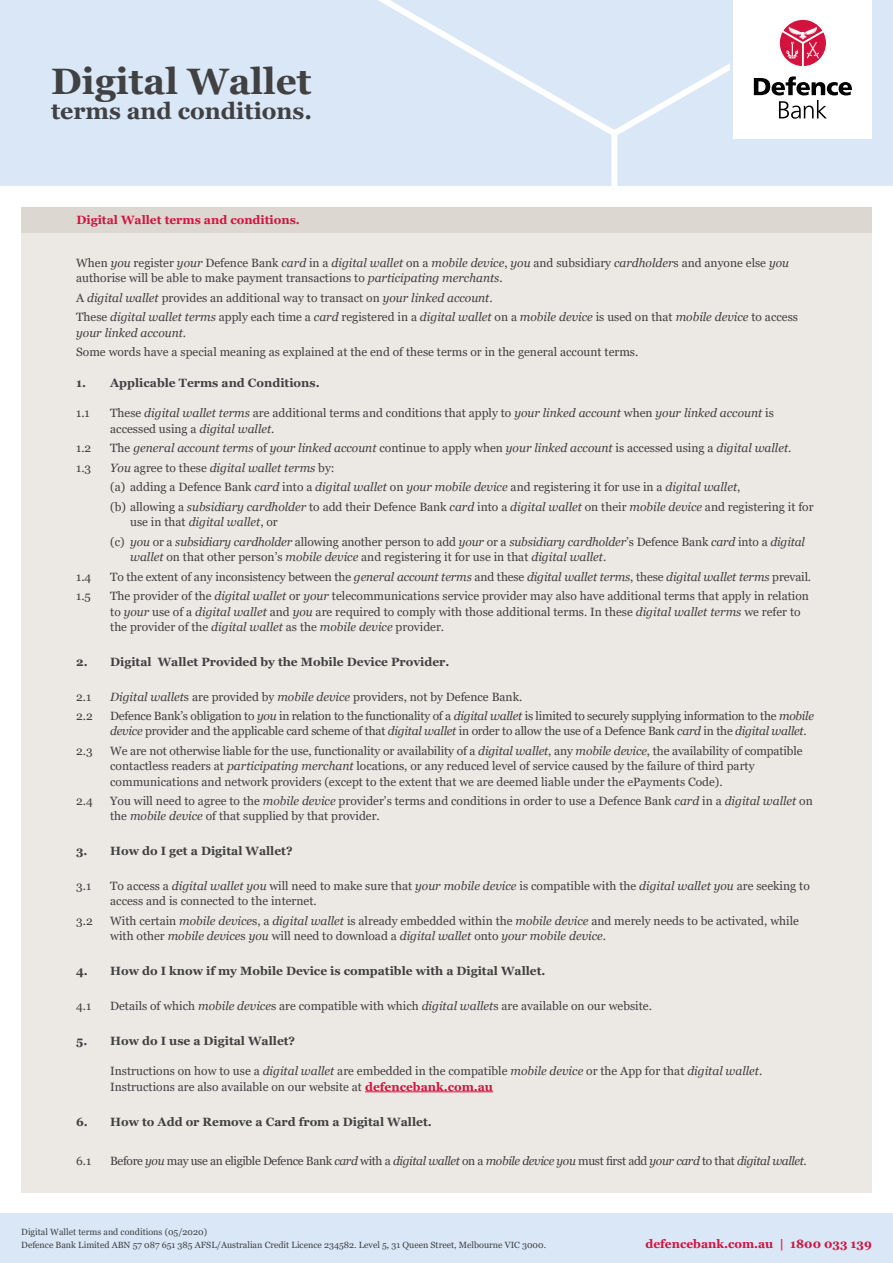
<style>
.page{position:relative;width:893px;height:1263px;background:#fff}
.page>*{position:absolute;margin:0;border:0;box-sizing:border-box;transform-origin:0 0}
.t1{font:700 36.75px "Georgia";color:#414042}
.t2{font:700 23.1px "Georgia";color:#414042}
.t3{font:12px/15.3px "Georgia";color:#414042}
.t4{font:italic 12px/19.5px "Georgia";color:#414042}
.t5{font:12px/15.3px "Georgia";letter-spacing:-.02em;color:#414042}
.t6{font:700 12px "Georgia";color:#414042}
.t7{font:12px "Georgia";letter-spacing:-.03em;color:#414042}
.t8{font:700 12px "Georgia";color:#d3133e}
.t9{font:9px "Georgia";color:#414042}
.s1{font-style:italic}
.s2{font-style:normal}
.s3{font-weight:700;color:#d3133e}
</style>
<div class="page">
<div style="left:0;top:0;width:893px;height:186px;background:#d9e7f6"></div>
<svg style="left:378px;top:0;width:228px;height:132px"></svg>
<div style="left:611px;top:133px;width:6px;height:53px;background:#fff"></div>
<svg style="left:606px;top:0;width:266px;height:142px"></svg>
<div style="left:0;top:1213px;width:893px;height:50px;background:#d9e7f6"></div>
<div style="left:21px;top:207px;width:851px;height:985px;background:#ece9e4"></div>
<div style="left:21px;top:207px;width:851px;height:25px;background:#dcd7d1"></div>
<hr style="left:365px;top:1091px;width:128px;height:1px;background:#d3133e">
<h1 class="t1" style="left:51px;top:58px;width:262px">Digital Wallet</h1>
<h2 class="t2" style="left:51px;top:97px;width:263px">terms and conditions.</h2>
<p class="t8" style="left:77px;top:212px;width:225px">Digital Wallet terms and conditions.</p>
<p class="t3" style="left:76px;top:255px;width:714px">When <span class="s1">you</span> register <span class="s1">your</span> Defence Bank <span class="s1">card</span> in a <span class="s1">digital wallet</span> on a <span class="s1">mobile device</span>, <span class="s1">you</span> and subsidiary <span class="s1">cardholder</span>s and anyone else <span class="s1">you </span>authorise will be able to make payment transactions to <span class="s1">participating merchants.</span></p>
<p class="t3" style="left:76px;top:288px;width:723px;line-height:19.5px">A <span class="s1">digital wallet</span> provides an additional way to transact on <span class="s1">your linked account</span>.<br>These <span class="s1">digital wallet terms</span> apply each time a <span class="s1">card</span> registered in a <span class="s1">digital wallet</span> on a <span class="s1">mobile device</span> is used on that <span class="s1">mobile device</span> to access</p>
<p class="t3" style="left:76px;top:323px;width:564px;line-height:19.5px"><span class="s1">your linked account</span>.<br>Some words have a special meaning as explained at the end of these terms or in the general account terms.</p>
<p class="t6" style="left:76px;top:375px;width:245px">1. Applicable Terms and Conditions.</p>
<p class="t3" style="left:76px;top:406px;width:15px">1.1</p>
<p class="t3" style="left:110px;top:406px;width:665px">These <span class="s1">digital wallet terms</span> are additional terms and conditions that apply to <span class="s1">your linked account</span> when <span class="s1">your linked account</span> is accessed using a <span class="s1">digital wallet</span>.</p>
<p class="t3" style="left:76px;top:441px;width:17px">1.2</p>
<p class="t4" style="left:110px;top:438px;width:683px"><span class="s2">The</span> general account terms <span class="s2">of</span> your linked account <span class="s2">continue to apply when</span> your linked account <span class="s2">is accessed using a</span> digital wallet<span class="s2">.</span></p>
<p class="t3" style="left:76px;top:460px;width:17px">1.3</p>
<p class="t3" style="left:110px;top:458px;width:705px;line-height:19.5px"><span class="s1">You</span> agree to these <span class="s1">digital wallet terms</span> by:<br>(a) adding a Defence Bank <span class="s1">card</span> into a <span class="s1">digital wallet</span> on <span class="s1">your mobile device</span> and registering it for use in a <span class="s1">digital wallet</span>,<br>(b) allowing a <span class="s1">subsidiary cardholder</span> to add their Defence Bank <span class="s1">card</span> into a <span class="s1">digital wallet</span> on their <span class="s1">mobile device</span> and registering it for</p>
<p class="t4" style="left:110px;top:512px;width:696px;text-indent:20px"><span class="s2">use in that</span> digital wallet<span class="s2">, or<br>(c)</span> you <span class="s2">or a</span> subsidiary cardholder <span class="s2">allowing another person to add</span> your <span class="s2">or a</span> subsidiary cardholder<span class="s2">’s Defence Bank</span> card <span class="s2">into a</span> digital</p>
<p class="t3" style="left:130px;top:549px;width:478px"><span class="s1">wallet</span> on that other person’s <span class="s1">mobile device</span> and registering it for use in that <span class="s1">digital wallet</span>.</p>
<p class="t3" style="left:76px;top:569px;width:17px">1.4</p>
<p class="t3" style="left:110px;top:569px;width:702px">To the extent of any inconsistency between the <span class="s1">general account terms</span> and these <span class="s1">digital wallet terms</span>, these <span class="s1">digital wallet terms</span> prevail.</p>
<p class="t3" style="left:76px;top:589px;width:16px">1.5</p>
<p class="t3" style="left:110px;top:589px;width:700px">The provider of the <span class="s1">digital wallet</span> or <span class="s1">your</span> telecommunications service provider may also have additional terms that apply in relation to <span class="s1">your</span> use of a <span class="s1">digital wallet</span> and <span class="s1">you</span> are required to comply with those additional terms. In these <span class="s1">digital wallet terms</span> we refer to the provider of the <span class="s1">digital wallet</span> as the <span class="s1">mobile device</span> provider.</p>
<p class="t6" style="left:76px;top:654px;width:375px">2. Digital Wallet Provided by the Mobile Device Provider.</p>
<p class="t3" style="left:76px;top:689px;width:17px">2.1</p>
<p class="t3" style="left:110px;top:689px;width:414px"><span class="s1">Digital wallet</span>s are provided by <span class="s1">mobile device</span> providers, not by Defence Bank.</p>
<p class="t3" style="left:76px;top:708px;width:18px">2.2</p>
<p class="t5" style="left:110px;top:708px;width:705px">Defence Bank’s obligation to <span class="s1">you</span> in relation to the functionality of a <span class="s1">digital wallet</span> is limited to securely supplying information to the <span class="s1">mobile device</span> provider and the applicable card scheme of that <span class="s1">digital wallet</span> in order to allow the use of a Defence Bank <span class="s1">card</span> in the <span class="s1">digital wallet</span>.</p>
<p class="t3" style="left:76px;top:743px;width:18px">2.3</p>
<p class="t3" style="left:110px;top:743px;width:694px">We are not otherwise liable for the use, functionality or availability of a <span class="s1">digital wallet</span>, any <span class="s1">mobile device</span>, the availability of compatible contactless readers at <span class="s1">participating merchant</span> locations, or any reduced level of service caused by the failure of third party communications and network providers (except to the extent that we are deemed liable under the ePayments Code).</p>
<p class="t3" style="left:76px;top:793px;width:18px">2.4</p>
<p class="t3" style="left:110px;top:793px;width:704px">You will need to agree to the <span class="s1">mobile device</span> provider’s terms and conditions in order to use a Defence Bank <span class="s1">card</span> in a <span class="s1">digital wallet</span> on the <span class="s1">mobile device</span> of that supplied by that provider.</p>
<p class="t6" style="left:76px;top:843px;width:218px">3. How do I get a Digital Wallet?</p>
<p class="t3" style="left:76px;top:878px;width:17px">3.1</p>
<p class="t3" style="left:110px;top:878px;width:701px">To access a <span class="s1">digital wallet you</span> will need to make sure that <span class="s1">your mobile device</span> is compatible with the <span class="s1">digital wallet you</span> are seeking to access and is connected to the internet.</p>
<p class="t3" style="left:76px;top:913px;width:18px">3.2</p>
<p class="t3" style="left:110px;top:913px;width:690px">With certain <span class="s1">mobile device</span>s, a <span class="s1">digital wallet</span> is already embedded within the <span class="s1">mobile device</span> and merely needs to be activated, while with other <span class="s1">mobile device</span>s <span class="s1">you</span> will need to download a <span class="s1">digital wallet</span> onto <span class="s1">your mobile device</span>.</p>
<p class="t6" style="left:76px;top:963px;width:471px">4. How do I know if my Mobile Device is compatible with a Digital Wallet.</p>
<p class="t3" style="left:76px;top:998px;width:17px">4.1</p>
<p class="t3" style="left:110px;top:998px;width:543px">Details of which <span class="s1">mobile device</span>s are compatible with which <span class="s1">digital wallet</span>s are available on our website.</p>
<p class="t6" style="left:76px;top:1033px;width:221px">5. How do I use a Digital Wallet?</p>
<p class="t3" style="left:110px;top:1064px;width:654px">Instructions on how to use a <span class="s1">digital wallet</span> are embedded in the compatible <span class="s1">mobile device</span> or the App for that <span class="s1">digital wallet</span>.<br>Instructions are also available on our website at <span class="s3">defencebank.com.au</span></p>
<p class="t6" style="left:76px;top:1114px;width:357px">6. How to Add or Remove a Card from a Digital Wallet.</p>
<p class="t3" style="left:76px;top:1153px;width:17px">6.1</p>
<p class="t7" style="left:110px;top:1153px;width:698px">Before <span class="s1">you</span> may use an eligible Defence Bank <span class="s1">card</span> with a <span class="s1">digital wallet</span> on a <span class="s1">mobile device you</span> must first add <span class="s1">your card</span> to that <span class="s1">digital wallet</span>.</p>
<p class="t9" style="left:21px;top:1226px;width:187px">Digital Wallet terms and conditions (05/2020)</p>
<p class="t9" style="left:21px;top:1240px;width:526px">Defence Bank Limited ABN 57 087 651 385 AFSL/Australian Credit Licence 234582. Level 5, 31 Queen Street, Melbourne VIC 3000.</p>
<p class="t8" style="left:645px;top:1236px;width:228px">defencebank.com.au | 1800 033 139</p>
</div>
